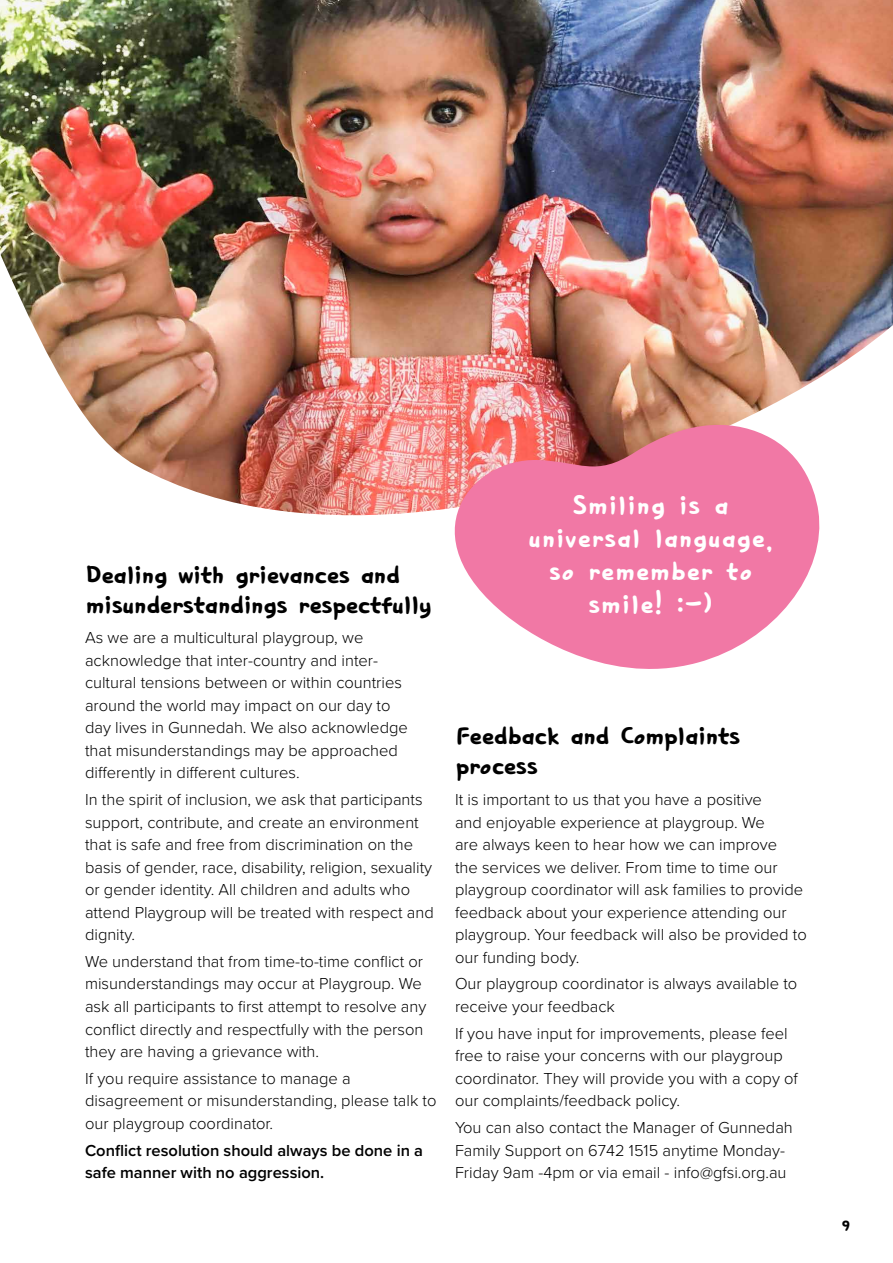
<style>
.page{position:relative;width:893px;height:1263px;background:#fff}
.page>*{position:absolute;margin:0;border:0;box-sizing:border-box;transform-origin:0 0}
.t1{font:46.95px/33px "TT Bucketlist B";color:#fff;text-align:center}
.t2{font:45px "TT Bucketlist B";letter-spacing:-.03em;color:#000}
.t3{font:30px "TT Bucketlist B";color:#000}
.t4{font:300 16.5px/22.5px "Proxima Nova";color:#000}
.t5{font:600 16.5px/22.5px "Proxima Nova";color:#000}
</style>
<div class="page">
<img style="left:0;top:0;width:893px;height:516px">
<svg style="left:406px;top:417px;width:422px;height:252px;fill:#f178a5"></svg>
<h2 class="t2" style="left:85px;top:551px;width:317px">Dealing with grievances and</h2>
<h2 class="t2" style="left:85px;top:581px;width:348px">misunderstandings respectfully</h2>
<p class="t4" style="left:85px;top:626px;width:324px">As we are a multicultural playgroup, we acknowledge that inter-country and inter&shy;cultural tensions between or within countries around the world may impact on our day to day lives in Gunnedah. We also acknowledge that misunderstandings may be approached differently in different cultures.</p>
<p class="t4" style="left:85px;top:787px;width:350px">In the spirit of inclusion, we ask that participants support, contribute, and create an environment that is safe and free from discrimination on the basis of gender, race, disability, religion, sexuality or gender identity. All children and adults who attend Playgroup will be treated with respect and dignity.</p>
<p class="t4" style="left:85px;top:949px;width:343px">We understand that from time-to-time conflict or misunderstandings may occur at Playgroup. We ask all participants to first attempt to resolve any conflict directly and respectfully with the person they are having a grievance with.</p>
<p class="t4" style="left:85px;top:1066px;width:353px">If you require assistance to manage a disagreement or misunderstanding, please talk to our playgroup coordinator.</p>
<p class="t5" style="left:85px;top:1138px;width:340px">Conflict resolution should always be done in a safe manner with no aggression.</p>
<h1 class="t1" style="left:528px;top:488px;width:247px">Smiling is a universal language, so remember to smile! :-)</h1>
<h2 class="t2" style="left:455px;top:712px;width:287px">Feedback and Complaints</h2>
<h2 class="t2" style="left:455px;top:742px;width:85px">process</h2>
<p class="t4" style="left:455px;top:787px;width:353px">It is important to us that you have a positive<br>and enjoyable experience at playgroup. We<br>are always keen to hear how we can improve<br>the services we deliver. From time to time our playgroup coordinator will ask families to provide feedback about your experience attending our playgroup. Your feedback will also be provided to our funding body.</p>
<p class="t4" style="left:455px;top:972px;width:344px">Our playgroup coordinator is always available to receive your feedback</p>
<p class="t4" style="left:455px;top:1021px;width:345px">If you have input for improvements, please feel free to raise your concerns with our playgroup coordinator. They will provide you with a copy of our complaints/feedback policy.</p>
<p class="t4" style="left:455px;top:1115px;width:339px">You can also contact the Manager of Gunnedah<br>Family Support on 6742 1515 anytime Monday-<br>Friday 9am -4pm or via email - info@gfsi.org.au</p>
<h3 class="t3" style="left:841px;top:1211px;width:10px">9</h3>
</div>
